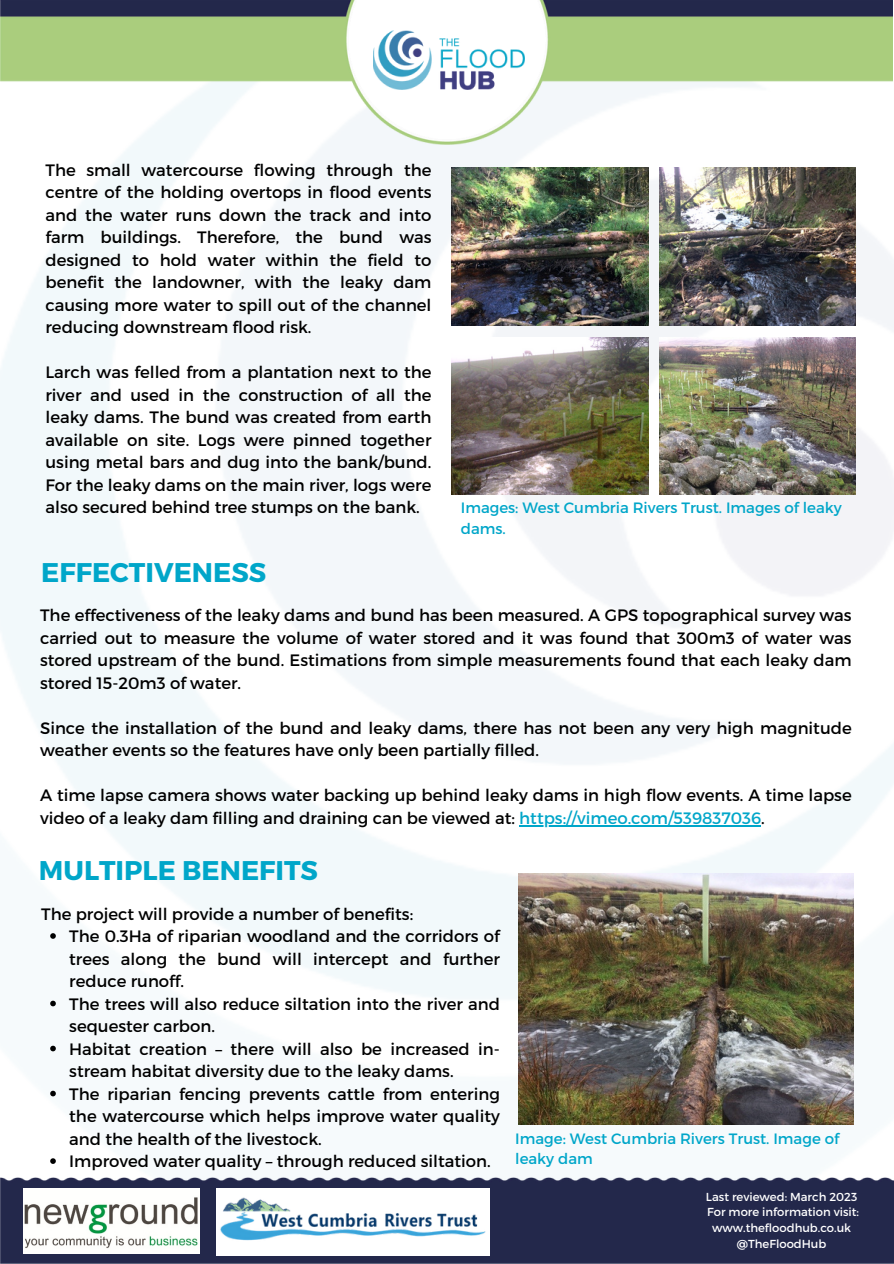
<style>
.page{position:relative;width:894px;height:1264px;background:#fff}
.page>*{position:absolute;margin:0;border:0;box-sizing:border-box;transform-origin:0 0}
.t1{font:700 27px "Montserrat";color:#00a6c9}
.t2{font:16.5px/22.5px "Montserrat";color:#000;text-align:justify}
.t3{font:15px/20.2px "Montserrat";color:#00a6c9}
.t4{font:11.55px/15.8px "Montserrat";color:#fff;text-align:center}
.s1{color:#00a6c9}
</style>
<div class="page">
<img style="left:0;top:0;width:893px;height:1164px">
<div style="left:0;top:1177px;width:893px;height:86px;background:#23284b"></div>
<img style="left:23px;top:1188px;width:176px;height:65px">
<hr style="left:519px;top:825px;width:242px;height:1px;background:#00a6c9">
<img style="left:451px;top:167px;width:197px;height:159px">
<img style="left:659px;top:167px;width:196px;height:159px">
<img style="left:451px;top:337px;width:197px;height:158px">
<img style="left:659px;top:337px;width:196px;height:158px">
<img style="left:518px;top:873px;width:335px;height:251px">
<svg style="left:50px;top:933px;width:6px;height:5px"></svg>
<svg style="left:50px;top:1000px;width:6px;height:6px"></svg>
<svg style="left:50px;top:1045px;width:6px;height:6px"></svg>
<svg style="left:50px;top:1090px;width:6px;height:6px"></svg>
<svg style="left:50px;top:1158px;width:6px;height:5px"></svg>
<div style="left:216px;top:1188px;width:273px;height:67px;background:#fff"></div>
<img style="left:220px;top:1197px;width:266px;height:44px">
<img style="left:0;top:0;width:892px;height:144px">
<img style="left:373px;top:31px;width:151px;height:58px">
<p class="t2" style="left:45px;top:158px;width:387px">The small watercourse flowing through the centre of the holding overtops in flood events and the water runs down the track and into farm buildings. Therefore, the bund was designed to hold water within the field to benefit the landowner, with the leaky dam causing more water to spill out of the channel reducing downstream flood risk.</p>
<h2 class="t2" style="left:45px;top:360px;width:387px">Larch was felled from a plantation next to the river and used in the construction of all the leaky dams. The bund was created from earth available on site. Logs were pinned together using metal bars and dug into the bank/bund.<br>For the leaky dams on the main river, logs were also secured behind tree stumps on the bank.</h2>
<h2 class="t1" style="left:41px;top:555px;width:226px">EFFECTIVENESS</h2>
<p class="t3" style="left:460px;top:497px;width:382px">Images: West Cumbria Rivers Trust. Images of leaky dams.</p>
<p class="t2" style="left:40px;top:603px;width:812px">The effectiveness of the leaky dams and bund has been measured. A GPS topographical survey was carried out to measure the volume of water stored and it was found that 300m3 of water was stored upstream of the bund. Estimations from simple measurements found that each leaky dam stored 15-20m3 of water.</p>
<p class="t2" style="left:40px;top:716px;width:812px">Since the installation of the bund and leaky dams, there has not been any very high magnitude weather events so the features have only been partially filled.</p>
<h2 class="t2" style="left:40px;top:783px;width:812px">A time lapse camera shows water backing up behind leaky dams in high flow events. A time lapse video of a leaky dam filling and draining can be viewed at: <span class="s1">https://vimeo.com/539837036</span>.</h2>
<p class="t1" style="left:39px;top:852px;width:280px">MULTIPLE BENEFITS</p>
<h1 class="t2" style="left:41px;top:901px;width:373px">The project will provide a number of benefits:</h1>
<h2 class="t2" style="left:69px;top:924px;width:432px">The 0.3Ha of riparian woodland and the corridors of trees along the bund will intercept and further reduce runoff.</h2>
<h2 class="t2" style="left:69px;top:991px;width:432px">The trees will also reduce siltation into the river and sequester carbon.</h2>
<h2 class="t2" style="left:69px;top:1036px;width:432px">Habitat creation – there will also be increased in&shy;stream habitat diversity due to the leaky dams.</h2>
<h1 class="t2" style="left:69px;top:1081px;width:432px">The riparian fencing prevents cattle from entering the watercourse which helps improve water quality and the health of the livestock.</h1>
<p class="t2" style="left:69px;top:1149px;width:423px">Improved water quality – through reduced siltation.</p>
<p class="t3" style="left:515px;top:1127px;width:325px">Image: West Cumbria Rivers Trust. Image of leaky dam</p>
<p class="t4" style="left:705px;top:1188px;width:153px">Last reviewed: March 2023</p>
<p class="t4" style="left:707px;top:1203px;width:153px">For more information visit: www.thefloodhub.co.uk @TheFloodHub</p>
<p class="t4" style="left:701px;top:1188px;width:136px">Last reviewed: Oct 2018</p>
</div>
